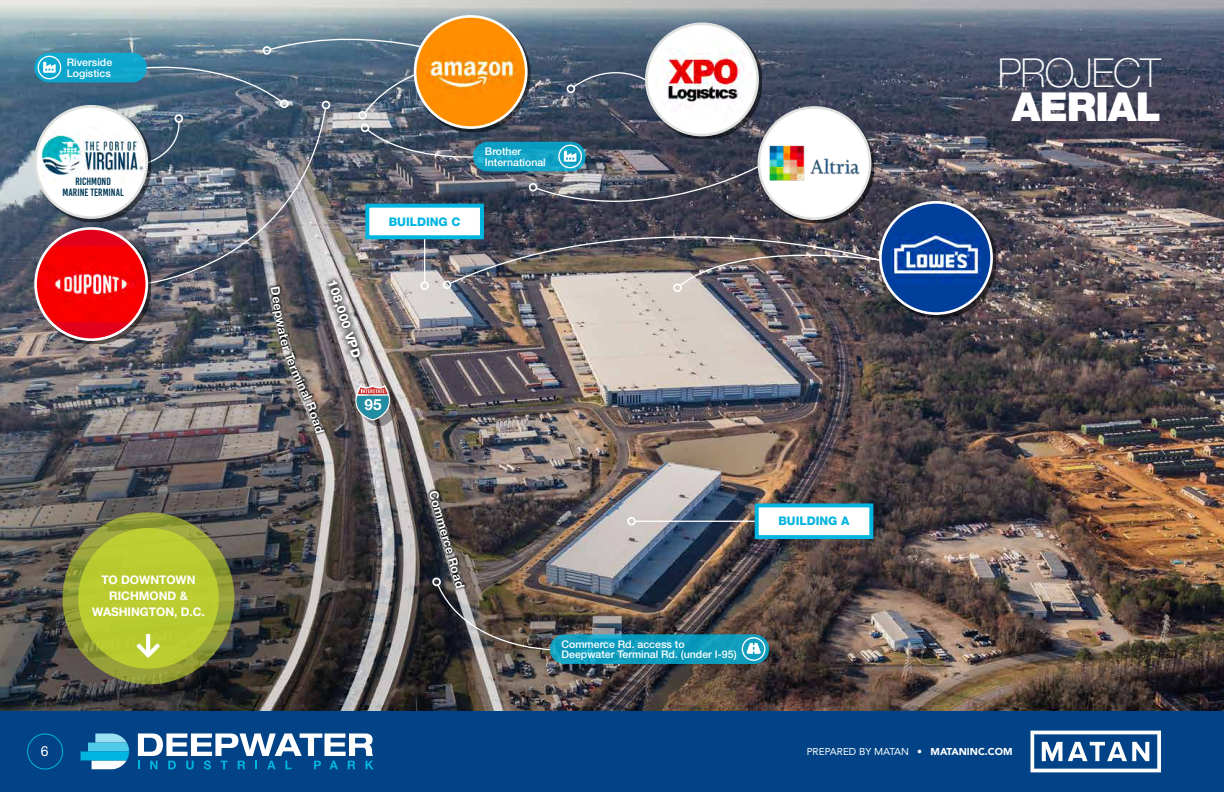
<style>
.page{position:relative;width:1224px;height:792px;background:#fff}
.page>*{position:absolute;margin:0;border:0;box-sizing:border-box;transform-origin:0 0}
.t1{font:100 40px "Helvetica Neue LT Std";letter-spacing:-.025em;color:#fff}
.t2{font:900 40px "Helvetica Neue LT Std";letter-spacing:-.025em;color:#fff}
.t3{font:700 15.4px "Helvetica Neue LT Std";color:#fff}
.t4{font:14px "Helvetica Neue LT Std";color:#fff}
.t5{font:700 12.5px "Helvetica Neue LT Std";color:#fff}
.t6{font:800 12.5px "Helvetica Neue LT Std";color:#fff}
.t7{font:700 11.9px/15.8px "Helvetica Neue LT Std";color:#fff;text-align:center}
.t8{font:800 11.9px "Helvetica Neue LT Std";color:#00b5df}
.t9{font:500 10.5px/10.5px "Helvetica Neue LT Std";color:#fff}
.t10{font:10.5px/10.5px "Bebas Kai";color:#003957;text-align:center}
.t11{font:10px "Avenir";color:#fff}
.s1{font-weight:900}
</style>
<div class="page">
<img style="left:0;top:0;width:1224px;height:711px">
<hr style="left:635px;top:521px;width:119px;height:1px;background:#fff">
<div style="left:627px;top:517px;width:9px;height:9px;border:2px solid #fff;border-radius:50%"></div>
<div style="left:420px;top:281px;width:9px;height:9px;border:2px solid #fff;border-radius:50%"></div>
<svg style="left:63px;top:512px;width:171px;height:172px;background:#929d38"></svg>
<div style="left:78px;top:528px;width:141px;height:141px;background:#bacc30;border-radius:50%"></div>
<svg style="left:137px;top:634px;width:23px;height:24px"></svg>
<div style="left:361px;top:390px;width:35px;height:36px;background:#000;opacity:.35"></div>
<svg style="left:355px;top:385px;width:35px;height:35px"></svg>
<svg style="left:426px;top:488px;width:41px;height:103px;background:#3f3b3a"></svg>
<div style="left:322px;top:274px;width:44px;height:89px;background:#000;opacity:.75"></div>
<svg style="left:267px;top:284px;width:60px;height:152px;background:#505158"></svg>
<div style="left:882px;top:204px;width:114px;height:114px;background:#000;opacity:.5"></div>
<div style="left:880px;top:202px;width:112px;height:112px;background:#003f9c;border-radius:50%"></div>
<img style="left:892px;top:233px;width:88px;height:50px">
<div style="left:879px;top:201px;width:114px;height:114px;border:3px solid #fff;border-radius:50%"></div>
<img style="left:451px;top:195px;width:430px;height:90px">
<div style="left:443px;top:281px;width:8px;height:8px;border:2px solid #fff;border-radius:50%"></div>
<img style="left:678px;top:239px;width:203px;height:49px">
<div style="left:673px;top:284px;width:9px;height:8px;border:2px solid #fff;border-radius:50%"></div>
<div style="left:529px;top:183px;width:8px;height:9px;border:2px solid #fff;border-radius:50%"></div>
<svg style="left:572px;top:59px;width:76px;height:30px;background:#48586e"></svg>
<div style="left:567px;top:85px;width:8px;height:8px;border:2px solid #fff;border-radius:50%"></div>
<div style="left:417px;top:18px;width:113px;height:114px;background:#000;opacity:.5"></div>
<img style="left:415px;top:16px;width:111px;height:112px;border-radius:56px">
<div style="left:760px;top:109px;width:114px;height:114px;background:#000;opacity:.5"></div>
<div style="left:759px;top:107px;width:111px;height:112px;background:#fff;border-radius:50%"></div>
<img style="left:769px;top:145px;width:91px;height:36px">
<div style="left:758px;top:106px;width:113px;height:114px;border:3px solid #dfe1df;border-radius:50%"></div>
<div style="left:34px;top:53px;width:113px;height:29px;background:#0fa7ce;border-radius:15px"></div>
<svg style="left:473px;top:142px;width:113px;height:29px;background:#12a1c5"></svg>
<svg style="left:550px;top:634px;width:219px;height:30px;background:#119dbd"></svg>
<svg style="left:747px;top:643px;width:14px;height:11px"></svg>
<img style="left:146px;top:20px;width:340px;height:264px">
<div style="left:361px;top:124px;width:8px;height:8px;border:2px solid #fff;border-radius:50%"></div>
<img style="left:436px;top:583px;width:115px;height:68px">
<div style="left:432px;top:578px;width:9px;height:8px;border:2px solid #fff;border-radius:50%"></div>
<div style="left:37px;top:230px;width:114px;height:114px;background:#000;opacity:.5"></div>
<div style="left:36px;top:228px;width:111px;height:112px;background:#e3001b;border-radius:50%"></div>
<img style="left:36px;top:246px;width:111px;height:76px">
<div style="left:34px;top:227px;width:114px;height:114px;border:3px solid #fff;border-radius:50%"></div>
<div style="left:38px;top:56px;width:23px;height:23px;border:1px solid #fff;border-radius:50%"></div>
<svg style="left:43px;top:62px;width:13px;height:11px"></svg>
<div style="left:558px;top:145px;width:24px;height:23px;border:1px solid #fff;border-radius:50%"></div>
<svg style="left:535px;top:151px;width:227px;height:76px;background:#515765"></svg>
<div style="left:742px;top:637px;width:23px;height:24px;border:1px solid #fff;border-radius:50%"></div>
<div style="left:757px;top:505px;width:114px;height:32px;background:#fff"></div>
<div style="left:755px;top:503px;width:118px;height:36px;border:4px solid #00b5df"></div>
<div style="left:367px;top:206px;width:115px;height:31px;background:#fff"></div>
<div style="left:365px;top:204px;width:119px;height:35px;border:4px solid #00b5df"></div>
<div style="left:37px;top:108px;width:114px;height:114px;background:#000;opacity:.5"></div>
<div style="left:36px;top:106px;width:111px;height:112px;background:#fff;border-radius:50%"></div>
<img style="left:41px;top:127px;width:103px;height:57px">
<div style="left:34px;top:105px;width:114px;height:114px;border:3px solid #dfe1df;border-radius:50%"></div>
<div style="left:648px;top:25px;width:114px;height:114px;background:#000;opacity:.5"></div>
<img style="left:646px;top:24px;width:112px;height:111px;border-radius:56px">
<div style="left:645px;top:23px;width:114px;height:113px;border:3px solid #dfe1df;border-radius:50%"></div>
<div style="left:0;top:711px;width:1224px;height:81px;background:#014386"></div>
<svg style="left:1030px;top:731px;width:131px;height:41px"></svg>
<svg style="left:81px;top:734px;width:48px;height:35px"></svg>
<svg style="left:138px;top:733px;width:235px;height:37px"></svg>
<div style="left:27px;top:734px;width:36px;height:36px;border:1px solid #00b5df;border-radius:50%"></div>
<svg style="left:277px;top:327px;width:48px;height:107px;background:#635d5b"></svg>
<p class="t9" style="left:67px;top:57px;width:47px">Riverside<br>Logistics</p>
<p class="t10" style="left:63px;top:176px;width:63px">RICHMOND<br>MARINE TERMINAL</p>
<p class="t7" style="left:92px;top:572px;width:114px">TO DOWNTOWN<br>RICHMOND &amp;<br>WASHINGTON, D.C.</p>
<p class="t5" style="left:282px;top:285px;width:43px;rotate:80deg">Deepw</p>
<p class="t8" style="left:389px;top:214px;width:73px">BUILDING C</p>
<p class="t6" style="left:339px;top:277px;width:83px;rotate:72deg">108,000 VPD</p>
<h2 class="t3" style="left:365px;top:395px;width:19px">95</h2>
<p class="t9" style="left:485px;top:146px;width:62px">Brother<br>International</p>
<p class="t5" style="left:440px;top:489px;width:102px;rotate:74deg">Commerce Road</p>
<p class="t9" style="left:562px;top:639px;width:176px">Commerce Rd. access to<br>Deepwater Terminal Rd. (under I-95)</p>
<p class="t8" style="left:778px;top:514px;width:73px">BUILDING A</p>
<h1 class="t1" style="left:998px;top:50px;width:165px">PROJECT</h1>
<h1 class="t2" style="left:1012px;top:83px;width:151px">AERIAL</h1>
<h3 class="t4" style="left:41px;top:743px;width:9px">6</h3>
<p class="t11" style="left:807px;top:743px;width:207px">PREPARED BY MATAN • <span class="s1">MATANINC.COM</span></p>
</div>
